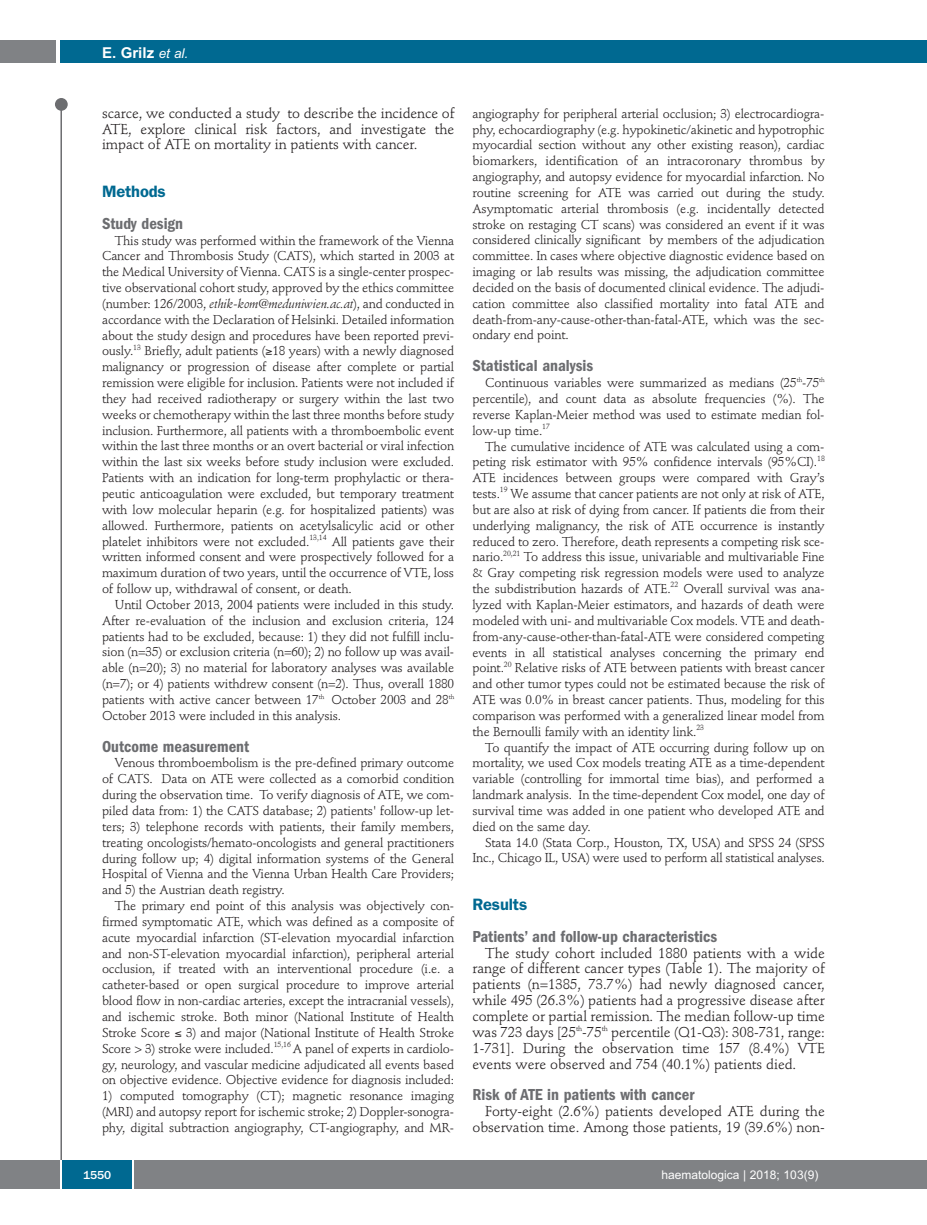
<style>
.page{position:relative;width:927px;height:1225px;background:#fff}
.page>*{position:absolute;margin:0;border:0;box-sizing:border-box;transform-origin:0 0}
.t1{font:600 condensed 16.5px "Franklin Gothic";color:#6c6d70}
.t2{font:600 16.5px "Franklin Gothic";letter-spacing:-.01em;color:#006991}
.t3{font:700 15px "Arial";color:#fff}
.t4{font:14.25px/15.9px "Stempel Schneidler";letter-spacing:-.005em;color:#231f20;text-align:justify}
.t5{font:12.75px/15.9px "Stempel Schneidler";letter-spacing:-.015em;color:#231f20;text-align:justify}
.t6{font:12px "Arial";color:#fff}
.t7{font:500 12px "Franklin Gothic";color:#fff}
.s1{font-weight:400;font-style:italic;font-size:13.5px}
.s2{font-style:italic}
</style>
<div class="page">
<div style="left:911px;top:40px;width:16px;height:22px;background:#006991"></div>
<div style="left:910px;top:1160px;width:17px;height:28px;background:#808285"></div>
<div style="left:55px;top:98px;width:13px;height:13px;background:#6c6d70;border-radius:50%"></div>
<hr style="left:60px;top:101px;width:2px;height:1061px;background:#6c6d70">
<div style="left:60px;top:40px;width:852px;height:22px;background:#006991"></div>
<div style="left:0;top:40px;width:56px;height:22px;background:#808285"></div>
<div style="left:0;top:1160px;width:911px;height:28px;background:#808285"></div>
<div style="left:62px;top:1160px;width:71px;height:28px;background:#006991"></div>
<hr style="left:60px;top:1160px;width:2px;height:28px;background:#fff">
<svg style="left:133px;top:1160px;width:1px;height:28px"></svg>
<p class="t3" style="left:102px;top:44px;width:88px">E. Grilz <span class="s1">et al.</span></p>
<p class="t4" style="left:102px;top:106px;width:354px">scarce, we conducted a study to describe the incidence of ATE, explore clinical risk factors, and investigate the impact of ATE on mortality in patients with cancer.</p>
<p class="t2" style="left:102px;top:186px;width:65px">Methods</p>
<p class="t1" style="left:102px;top:218px;width:83px">Study design</p>
<p class="t5" style="left:102px;top:233px;width:354px;text-indent:13px">This study was performed within the framework of the Vienna Cancer and Thrombosis Study (CATS), which started in 2003 at the Medical University of Vienna. CATS is a single-center prospec&shy;tive observational cohort study, approved by the ethics committee (number: 126/2003, <span class="s2">ethik-kom@meduniwien.ac.at</span>), and conducted in accordance with the Declaration of Helsinki. Detailed information about the study design and procedures have been reported previ&shy;ously.<sup>13</sup> Briefly, adult patients (≥18 years) with a newly diagnosed malignancy or progression of disease after complete or partial remission were eligible for inclusion. Patients were not included if they had received radiotherapy or surgery within the last two weeks or chemotherapy within the last three months before study inclusion. Furthermore, all patients with a thromboembolic event within the last three months or an overt bacterial or viral infection within the last six weeks before study inclusion were excluded.<br>Patients with an indication for long-term prophylactic or thera&shy;peutic anticoagulation were excluded, but temporary treatment with low molecular heparin (e.g. for hospitalized patients) was allowed. Furthermore, patients on acetylsalicylic acid or other platelet inhibitors were not excluded.<sup>13,14</sup> All patients gave their written informed consent and were prospectively followed for a maximum duration of two years, until the occurrence of VTE, loss of follow up, withdrawal of consent, or death.</p>
<p class="t5" style="left:102px;top:598px;width:354px;text-indent:13px">Until October 2013, 2004 patients were included in this study.<br>After re-evaluation of the inclusion and exclusion criteria, 124 patients had to be excluded, because: 1) they did not fulfill inclu&shy;sion (n=35) or exclusion criteria (n=60); 2) no follow up was avail&shy;able (n=20); 3) no material for laboratory analyses was available (n=7); or 4) patients withdrew consent (n=2). Thus, overall 1880 patients with active cancer between 17<sup>th</sup> October 2003 and 28<sup>th </sup>October 2013 were included in this analysis.</p>
<p class="t1" style="left:102px;top:740px;width:149px">Outcome measurement</p>
<p class="t5" style="left:102px;top:756px;width:354px;text-indent:13px">Venous thromboembolism is the pre-defined primary outcome of CATS. Data on ATE were collected as a comorbid condition during the observation time. To verify diagnosis of ATE, we com&shy;piled data from: 1) the CATS database; 2) patients' follow-up let&shy;ters; 3) telephone records with patients, their family members, treating oncologists/hemato-oncologists and general practitioners during follow up; 4) digital information systems of the General Hospital of Vienna and the Vienna Urban Health Care Providers; and 5) the Austrian death registry.</p>
<p class="t5" style="left:102px;top:899px;width:354px;text-indent:13px">The primary end point of this analysis was objectively con&shy;firmed symptomatic ATE, which was defined as a composite of acute myocardial infarction (ST-elevation myocardial infarction and non-ST-elevation myocardial infarction), peripheral arterial occlusion, if treated with an interventional procedure (i.e. a catheter-based or open surgical procedure to improve arterial blood flow in non-cardiac arteries, except the intracranial vessels), and ischemic stroke. Both minor (National Institute of Health Stroke Score ≤ 3) and major (National Institute of Health Stroke Score &gt; 3) stroke were included.<sup>15,16</sup> A panel of experts in cardiolo&shy;gy, neurology, and vascular medicine adjudicated all events based on objective evidence. Objective evidence for diagnosis included:</p>
<p class="t5" style="left:102px;top:1089px;width:354px">1) computed tomography (CT); magnetic resonance imaging (MRI) and autopsy report for ischemic stroke; 2) Doppler-sonogra&shy;phy, digital subtraction angiography, CT-angiography, and MR-</p>
<p class="t5" style="left:472px;top:107px;width:354px">angiography for peripheral arterial occlusion; 3) electrocardiogra&shy;phy, echocardiography (e.g. hypokinetic/akinetic and hypotrophic myocardial section without any other existing reason), cardiac biomarkers, identification of an intracoronary thrombus by angiography, and autopsy evidence for myocardial infarction. No routine screening for ATE was carried out during the study.<br>Asymptomatic arterial thrombosis (e.g. incidentally detected stroke on restaging CT scans) was considered an event if it was considered clinically significant by members of the adjudication committee. In cases where objective diagnostic evidence based on imaging or lab results was missing, the adjudication committee decided on the basis of documented clinical evidence. The adjudi&shy;cation committee also classified mortality into fatal ATE and death-from-any-cause-other-than-fatal-ATE, which was the sec&shy;ondary end point.</p>
<p class="t1" style="left:472px;top:360px;width:122px">Statistical analysis</p>
<p class="t5" style="left:472px;top:376px;width:354px;text-indent:13px">Continuous variables were summarized as medians (25<sup>th</sup>-75<sup>th </sup>percentile), and count data as absolute frequencies (%). The reverse Kaplan-Meier method was used to estimate median fol&shy;low-up time.<sup>17</sup></p>
<p class="t5" style="left:472px;top:439px;width:354px;text-indent:13px">The cumulative incidence of ATE was calculated using a com&shy;peting risk estimator with 95% confidence intervals (95%CI).<sup>18<br></sup>ATE incidences between groups were compared with Gray’s tests.<sup>19</sup> We assume that cancer patients are not only at risk of ATE, but are also at risk of dying from cancer. If patients die from their underlying malignancy, the risk of ATE occurrence is instantly reduced to zero. Therefore, death represents a competing risk sce&shy;nario.<sup>20,21</sup> To address this issue, univariable and multivariable Fine &amp; Gray competing risk regression models were used to analyze the subdistribution hazards of ATE.<sup>22</sup> Overall survival was ana&shy;lyzed with Kaplan-Meier estimators, and hazards of death were modeled with uni- and multivariable Cox models. VTE and death&shy;from-any-cause-other-than-fatal-ATE were considered competing events in all statistical analyses concerning the primary end point.<sup>20</sup> Relative risks of ATE between patients with breast cancer and other tumor types could not be estimated because the risk of ATE was 0.0% in breast cancer patients. Thus, modeling for this comparison was performed with a generalized linear model from the Bernoulli family with an identity link.<sup>23</sup></p>
<p class="t5" style="left:472px;top:740px;width:354px;text-indent:13px">To quantify the impact of ATE occurring during follow up on mortality, we used Cox models treating ATE as a time-dependent variable (controlling for immortal time bias), and performed a landmark analysis. In the time-dependent Cox model, one day of survival time was added in one patient who developed ATE and died on the same day.</p>
<p class="t5" style="left:472px;top:835px;width:354px;text-align:right">Stata 14.0 (Stata Corp., Houston, TX, USA) and SPSS 24 (SPSS<br>Inc., Chicago IL, USA) were used to perform all statistical analyses.</p>
<p class="t2" style="left:472px;top:898px;width:56px">Results</p>
<p class="t1" style="left:472px;top:930px;width:246px">Patients’ and follow-up characteristics</p>
<p class="t4" style="left:472px;top:946px;width:354px;text-indent:13px">The study cohort included 1880 patients with a wide range of different cancer types (Table 1). The majority of patients (n=1385, 73.7%) had newly diagnosed cancer, while 495 (26.3%) patients had a progressive disease after complete or partial remission. The median follow-up time was 723 days [25<sup>th</sup>-75<sup>th</sup> percentile (Q1-Q3): 308-731, range:<br>1-731]. During the observation time 157 (8.4%) VTE events were observed and 754 (40.1%) patients died.</p>
<p class="t1" style="left:472px;top:1089px;width:223px">Risk of ATE in patients with cancer</p>
<p class="t4" style="left:472px;top:1104px;width:354px;text-align:right">Forty-eight (2.6%) patients developed ATE during the observation time. Among those patients, 19 (39.6%) non-</p>
<p class="t7" style="left:83px;top:1167px;width:30px">1550</p>
<p class="t6" style="left:661px;top:1167px;width:158px">haematologica | 2018; 103(9)</p>
</div>
